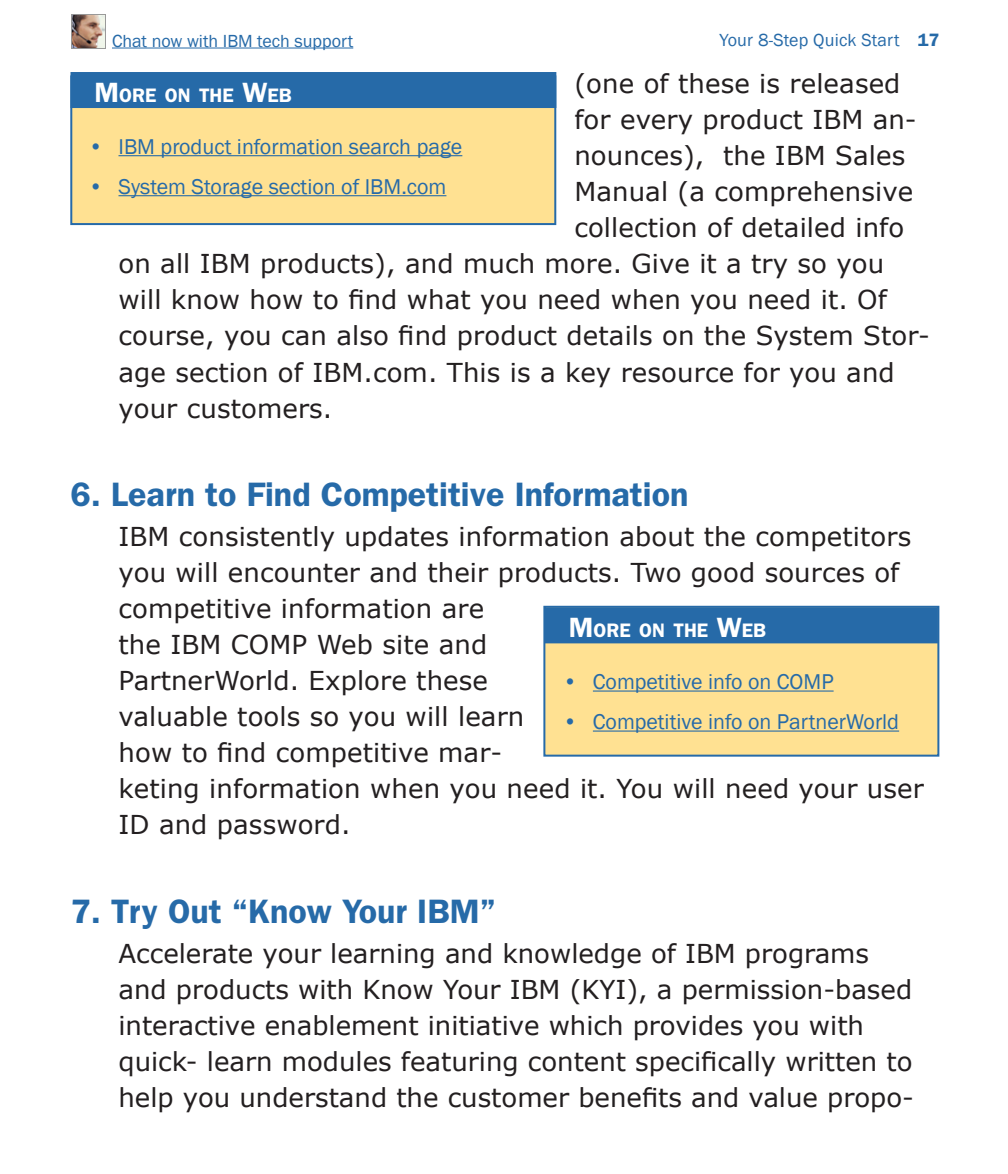
<style>
.page{position:relative;width:1008px;height:1174px;background:#fff}
.page>*{position:absolute;margin:0;border:0;box-sizing:border-box;transform-origin:0 0}
.t1{font:600 34px "Franklin Gothic";color:#266aa8}
.t1-2{font:26px/36px "Verdana";letter-spacing:.005em;color:#231f20}
.bxt_MOW{font:22px "Franklin Gothic";color:#266aa8}
.bxh{font:600 19.6px "Franklin Gothic";color:#fff}
.rhr{font:18px "Franklin Gothic";color:#266aa8}
.s1{font-weight:600}
.s2{font-size:28px}
</style>
<div class="page">
<hr style="left:112px;top:48px;width:241px;height:1px;background:#266aa8">
<img style="left:72px;top:15px;width:34px;height:34px">
<div style="left:543px;top:606px;width:396px;height:150px;background:#ffe192;border:2px solid #266aa8"></div>
<div style="left:545px;top:607px;width:393px;height:36px;background:#266aa8"></div>
<hr style="left:593px;top:690px;width:241px;height:1px;background:#266aa8">
<hr style="left:593px;top:730px;width:306px;height:1px;background:#266aa8">
<div style="left:70px;top:75px;width:486px;height:150px;background:#ffe192;border:2px solid #266aa8"></div>
<div style="left:70px;top:72px;width:486px;height:36px;background:#266aa8"></div>
<hr style="left:118px;top:155px;width:344px;height:1px;background:#266aa8">
<hr style="left:118px;top:195px;width:328px;height:1px;background:#266aa8">
<p class="rhr" style="left:112px;top:29px;width:243px">Chat now with IBM tech support</p>
<p class="rhr" style="left:719px;top:29px;width:221px">Your 8-Step Quick Start <span class="s1">17</span></p>
<p class="t1-2" style="left:574px;top:65px;width:328px">(one of these is released</p>
<p class="t1-2" style="left:574px;top:101px;width:344px">for every product IBM an-</p>
<p class="t1-2" style="left:574px;top:137px;width:332px">nounces), the IBM Sales</p>
<p class="t1-2" style="left:574px;top:173px;width:340px">Manual (a comprehensive</p>
<p class="t1-2" style="left:574px;top:209px;width:331px">collection of detailed info</p>
<p class="t1-2" style="left:118px;top:245px;width:767px">on all IBM products), and much more. Give it a try so you</p>
<p class="t1-2" style="left:118px;top:281px;width:770px">will know how to find what you need when you need it. Of</p>
<p class="t1-2" style="left:118px;top:317px;width:813px">course, you can also find product details on the System Stor-</p>
<p class="t1-2" style="left:118px;top:353px;width:778px">age section of IBM.com. This is a key resource for you and</p>
<p class="t1-2" style="left:118px;top:389px;width:215px">your customers.</p>
<p class="bxh" style="left:94px;top:84px;width:199px"><span class="s2">M</span>ORE ON THE <span class="s2">W</span>EB</p>
<p class="bxt_MOW" style="left:88px;top:133px;width:375px">• IBM product information search page</p>
<p class="bxt_MOW" style="left:88px;top:173px;width:360px">• System Storage section of IBM.com</p>
<p class="t1" style="left:70px;top:474px;width:619px">6. Learn to Find Competitive Information</p>
<p class="t1-2" style="left:118px;top:518px;width:807px">IBM consistently updates information about the competitors you will encounter and their products. Two good sources of competitive information are<br>the IBM COMP Web site and<br>PartnerWorld. Explore these<br>valuable tools so you will learn<br>how to find competitive mar-<br>keting information when you need it. You will need your user ID and password.</p>
<p class="bxh" style="left:569px;top:619px;width:199px"><span class="s2">M</span>ORE ON THE <span class="s2">W</span>EB</p>
<p class="bxt_MOW" style="left:563px;top:668px;width:272px">• Competitive info on COMP</p>
<p class="bxt_MOW" style="left:563px;top:708px;width:338px">• Competitive info on PartnerWorld</p>
<p class="t1" style="left:70px;top:891px;width:427px">7. Try Out “Know Your IBM”</p>
<p class="t1-2" style="left:118px;top:935px;width:797px">Accelerate your learning and knowledge of IBM programs and products with Know Your IBM (KYI), a permission-based interactive enablement initiative which provides you with quick- learn modules featuring content specifically written to help you understand the customer benefits and value propo-</p>
</div>
